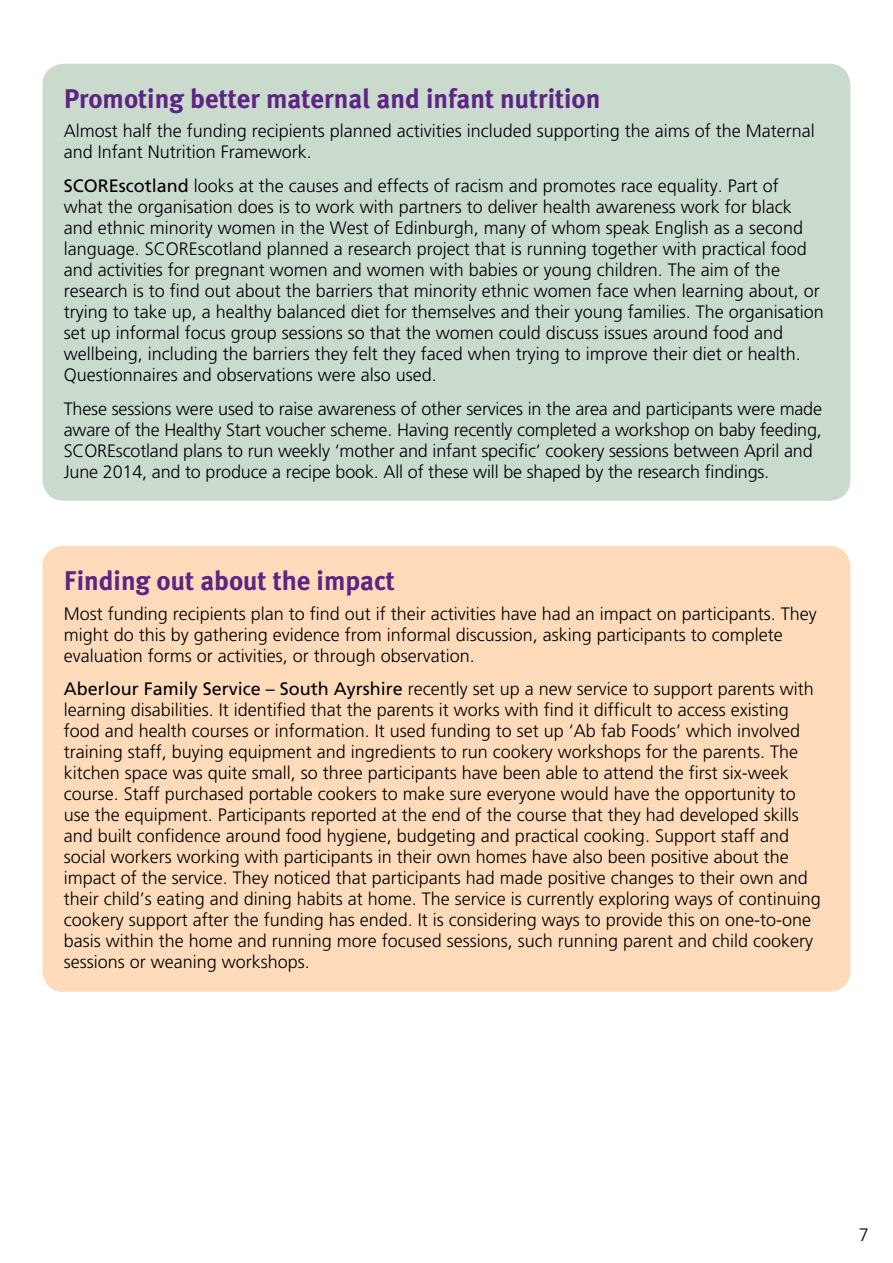
<style>
.page{position:relative;width:893px;height:1263px;background:#fff}
.page>*{position:absolute;margin:0;border:0;box-sizing:border-box;transform-origin:0 0}
.B_head{font:700 27px "Meta Plus";color:#5c2483}
.Body_text{font:300 18px/21px "Frutiger";color:#000}
.t1{font:300 18px "Frutiger LT Std";color:#000}
.s1{font-family:"Frutiger LT Std";font-weight:400}
</style>
<div class="page">
<div style="left:43px;top:64px;width:807px;height:437px;background:#cadbce;border-radius:21px"></div>
<div style="left:43px;top:546px;width:807px;height:446px;background:#fddbba;border-radius:21px"></div>
<p class="B_head" style="left:64px;top:83px;width:538px">Promoting better maternal and infant nutrition</p>
<p class="Body_text" style="left:64px;top:120px;width:753px">Almost half the funding recipients planned activities included supporting the aims of the Maternal and Infant Nutrition Framework.</p>
<p class="Body_text" style="left:64px;top:175px;width:762px"><span class="s1">SCOREscotland</span> looks at the causes and effects of racism and promotes race equality. Part of<br>what the organisation does is to work with partners to deliver health awareness work for black and ethnic minority women in the West of Edinburgh, many of whom speak English as a second language. SCOREscotland planned a research project that is running together with practical food and activities for pregnant women and women with babies or young children. The aim of the research is to find out about the barriers that minority ethnic women face when learning about, or trying to take up, a healthy balanced diet for themselves and their young families. The organisation set up informal focus group sessions so that the women could discuss issues around food and wellbeing, including the barriers they felt they faced when trying to improve their diet or health.<br>Questionnaires and observations were also used.</p>
<p class="Body_text" style="left:64px;top:398px;width:760px">These sessions were used to raise awareness of other services in the area and participants were made aware of the Healthy Start voucher scheme. Having recently completed a workshop on baby feeding, SCOREscotland plans to run weekly ‘mother and infant specific’ cookery sessions between April and June 2014, and to produce a recipe book. All of these will be shaped by the research findings.</p>
<p class="B_head" style="left:64px;top:565px;width:333px">Finding out about the impact</p>
<p class="Body_text" style="left:64px;top:603px;width:755px">Most funding recipients plan to find out if their activities have had an impact on participants. They might do this by gathering evidence from informal discussion, asking participants to complete evaluation forms or activities, or through observation.</p>
<p class="Body_text" style="left:64px;top:679px;width:759px"><span class="s1">Aberlour Family Service – South Ayrshire</span> recently set up a new service to support parents with learning disabilities. It identified that the parents it works with find it difficult to access existing food and health courses or information. It used funding to set up ‘Ab fab Foods’ which involved training staff, buying equipment and ingredients to run cookery workshops for the parents. The kitchen space was quite small, so three participants have been able to attend the first six-week course. Staff purchased portable cookers to make sure everyone would have the opportunity to use the equipment. Participants reported at the end of the course that they had developed skills and built confidence around food hygiene, budgeting and practical cooking. Support staff and social workers working with participants in their own homes have also been positive about the impact of the service. They noticed that participants had made positive changes to their own and their child’s eating and dining habits at home. The service is currently exploring ways of continuing cookery support after the funding has ended. It is considering ways to provide this on one-to-one basis within the home and running more focused sessions, such running parent and child cookery sessions or weaning workshops.</p>
<p class="t1" style="left:859px;top:1224px;width:12px">7</p>
</div>
